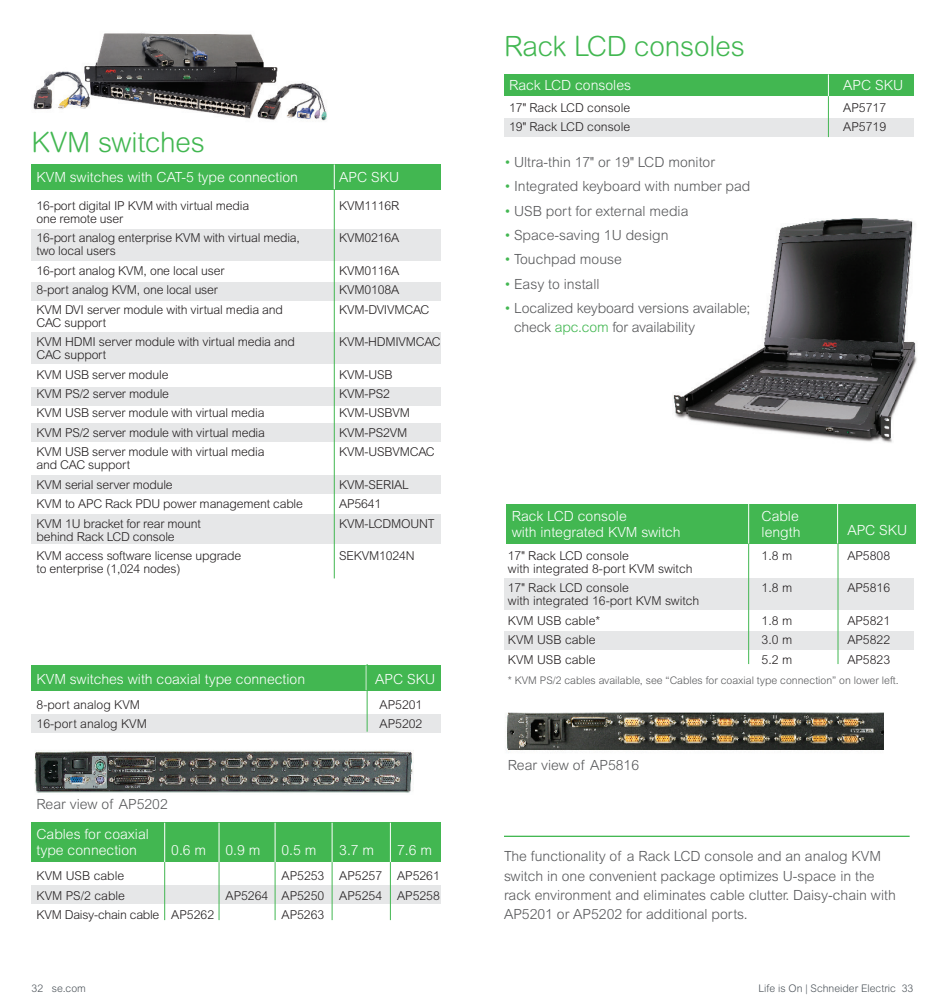
<style>
.page{position:relative;width:945px;height:1008px;background:#fff}
.page>*{position:absolute;margin:0;border:0;box-sizing:border-box;transform-origin:0 0}
.t1{font:300 28px "Arial Rounded MT Std";letter-spacing:-.005em;color:#42b751}
.t2{font:300 14px/19.2px "Arial MT Std";color:#57585a}
.t3{font:300 14px/15.8px "Arial MT Std";color:#fff}
.t4{font:300 12.25px/19.4px "Arial MT Std";letter-spacing:-.015em;color:#231f20}
.t5{font:300 10.5px "Arial MT Std";color:#57585a}
.t6{font:300 10.5px "Arial Rounded MT Pro";color:#4d545a}
.t7{font:300 10.5px "Arial MT Std";color:#4d545a}
.s1{color:#42b751}
.s2{font-family:"Arial MT Std"}
</style>
<div class="page">
<div style="left:32px;top:823px;width:409px;height:39px;background:#42b751"></div>
<div style="left:32px;top:665px;width:409px;height:25px;background:#42b751"></div>
<svg style="left:366px;top:666px;width:1px;height:24px"></svg>
<div style="left:506px;top:504px;width:409px;height:40px;background:#42b751"></div>
<hr style="left:837px;top:504px;width:1px;height:40px;background:#fff">
<div style="left:505px;top:74px;width:409px;height:22px;background:#42b751"></div>
<div style="left:32px;top:164px;width:409px;height:26px;background:#42b751"></div>
<div style="left:505px;top:118px;width:409px;height:19px;background:#e6e7e8"></div>
<div style="left:32px;top:514px;width:409px;height:30px;background:#e6e7e8"></div>
<div style="left:32px;top:475px;width:409px;height:19px;background:#e6e7e8"></div>
<div style="left:32px;top:423px;width:409px;height:19px;background:#e6e7e8"></div>
<div style="left:32px;top:387px;width:409px;height:19px;background:#e6e7e8"></div>
<div style="left:32px;top:332px;width:409px;height:32px;background:#e6e7e8"></div>
<div style="left:32px;top:282px;width:409px;height:19px;background:#e6e7e8"></div>
<div style="left:32px;top:229px;width:409px;height:31px;background:#e6e7e8"></div>
<hr style="left:334px;top:188px;width:1px;height:390px;background:#42b751">
<img style="left:673px;top:218px;width:244px;height:225px">
<hr style="left:828px;top:96px;width:1px;height:41px;background:#42b751">
<hr style="left:504px;top:836px;width:406px;height:1px;background:#42b751">
<img style="left:33px;top:33px;width:294px;height:88px">
<div style="left:32px;top:885px;width:409px;height:19px;background:#e6e7e8"></div>
<hr style="left:390px;top:862px;width:1px;height:58px;background:#42b751">
<hr style="left:332px;top:862px;width:1px;height:58px;background:#42b751">
<hr style="left:275px;top:862px;width:1px;height:58px;background:#42b751">
<hr style="left:219px;top:862px;width:1px;height:58px;background:#42b751">
<hr style="left:164px;top:862px;width:1px;height:58px;background:#42b751">
<div style="left:32px;top:714px;width:409px;height:19px;background:#e6e7e8"></div>
<hr style="left:367px;top:664px;width:1px;height:68px;background:#42b751">
<img style="left:34px;top:750px;width:379px;height:43px">
<div style="left:505px;top:631px;width:409px;height:19px;background:#e6e7e8"></div>
<div style="left:504px;top:578px;width:410px;height:32px;background:#e6e7e8"></div>
<hr style="left:748px;top:544px;width:1px;height:120px;background:#42b751">
<hr style="left:838px;top:544px;width:1px;height:120px;background:#42b751">
<img style="left:506px;top:712px;width:378px;height:39px">
<svg style="left:334px;top:164px;width:1px;height:25px"></svg>
<svg style="left:828px;top:74px;width:1px;height:22px"></svg>
<hr style="left:748px;top:504px;width:1px;height:40px;background:#fff">
<hr style="left:390px;top:823px;width:1px;height:39px;background:#fff">
<hr style="left:332px;top:823px;width:1px;height:39px;background:#fff">
<hr style="left:275px;top:823px;width:1px;height:39px;background:#fff">
<hr style="left:219px;top:823px;width:1px;height:39px;background:#fff">
<hr style="left:164px;top:823px;width:1px;height:39px;background:#fff">
<h1 class="t1" style="left:32px;top:126px;width:175px">KVM switches</h1>
<p class="t3" style="left:37px;top:169px;width:263px">KVM switches with CAT-5 type connection</p>
<p class="t3" style="left:339px;top:169px;width:61px">APC SKU</p>
<p class="t4" style="left:37px;top:196px;width:214px">16-port digital IP KVM with virtual media</p>
<p class="t4" style="left:339px;top:196px;width:61px">KVM1116R</p>
<p class="t4" style="left:37px;top:209px;width:265px">one remote user<br>16-port analog enterprise KVM with virtual media,</p>
<p class="t4" style="left:339px;top:228px;width:61px">KVM0216A</p>
<p class="t4" style="left:37px;top:241px;width:190px">two local users<br>16-port analog KVM, one local user</p>
<p class="t4" style="left:339px;top:261px;width:61px">KVM0116A</p>
<p class="t4" style="left:37px;top:280px;width:183px">8-port analog KVM, one local user</p>
<p class="t4" style="left:339px;top:280px;width:61px">KVM0108A</p>
<p class="t4" style="left:37px;top:299px;width:248px">KVM DVI server module with virtual media and</p>
<p class="t4" style="left:339px;top:299px;width:92px">KVM-DVIVMCAC</p>
<p class="t4" style="left:37px;top:313px;width:260px">CAC support<br>KVM HDMI server module with virtual media and</p>
<p class="t4" style="left:339px;top:332px;width:103px">KVM-HDMIVMCAC</p>
<p class="t4" style="left:37px;top:345px;width:133px">CAC support<br>KVM USB server module</p>
<p class="t4" style="left:339px;top:365px;width:55px">KVM-USB</p>
<p class="t4" style="left:37px;top:384px;width:134px">KVM PS/2 server module</p>
<p class="t4" style="left:339px;top:384px;width:52px">KVM-PS2</p>
<p class="t4" style="left:37px;top:403px;width:229px">KVM USB server module with virtual media</p>
<p class="t4" style="left:339px;top:403px;width:72px">KVM-USBVM</p>
<p class="t4" style="left:37px;top:423px;width:230px">KVM PS/2 server module with virtual media</p>
<p class="t4" style="left:339px;top:423px;width:69px">KVM-PS2VM</p>
<p class="t4" style="left:37px;top:442px;width:229px">KVM USB server module with virtual media</p>
<p class="t4" style="left:339px;top:442px;width:97px">KVM-USBVMCAC</p>
<p class="t4" style="left:37px;top:455px;width:138px">and CAC support<br>KVM serial server module</p>
<p class="t4" style="left:339px;top:475px;width:71px">KVM-SERIAL</p>
<p class="t4" style="left:37px;top:494px;width:268px">KVM to APC Rack PDU power management cable</p>
<p class="t4" style="left:339px;top:494px;width:43px">AP5641</p>
<p class="t4" style="left:37px;top:514px;width:166px">KVM 1U bracket for rear mount</p>
<p class="t4" style="left:339px;top:514px;width:97px">KVM-LCDMOUNT</p>
<p class="t4" style="left:37px;top:527px;width:206px">behind Rack LCD console<br>KVM access software license upgrade</p>
<p class="t4" style="left:339px;top:546px;width:77px">SEKVM1024N</p>
<p class="t4" style="left:37px;top:559px;width:146px">to enterprise (1,024 nodes)</p>
<p class="t3" style="left:37px;top:671px;width:270px">KVM switches with coaxial type connection</p>
<p class="t3" style="left:375px;top:671px;width:61px">APC SKU</p>
<p class="t4" style="left:37px;top:695px;width:105px">8-port analog KVM</p>
<p class="t4" style="left:380px;top:695px;width:44px">AP5201</p>
<p class="t4" style="left:37px;top:714px;width:112px">16-port analog KVM</p>
<p class="t4" style="left:380px;top:714px;width:44px">AP5202</p>
<p class="t2" style="left:37px;top:794px;width:133px">Rear view of AP5202</p>
<p class="t3" style="left:37px;top:826px;width:114px">Cables for coaxial type connection</p>
<p class="t3" style="left:171px;top:842px;width:37px">0.6 m</p>
<p class="t3" style="left:226px;top:842px;width:37px">0.9 m</p>
<p class="t3" style="left:282px;top:842px;width:37px">0.5 m</p>
<p class="t3" style="left:339px;top:842px;width:37px">3.7 m</p>
<p class="t3" style="left:397px;top:842px;width:37px">7.6 m</p>
<p class="t4" style="left:37px;top:866px;width:89px">KVM USB cable</p>
<p class="t4" style="left:282px;top:866px;width:160px">AP5253 AP5257 AP5261</p>
<p class="t4" style="left:37px;top:886px;width:90px">KVM PS/2 cable</p>
<p class="t4" style="left:226px;top:886px;width:216px">AP5264 AP5250 AP5254 AP5258</p>
<p class="t4" style="left:37px;top:905px;width:179px">KVM Daisy-chain cable AP5262</p>
<p class="t4" style="left:282px;top:905px;width:44px">AP5263</p>
<h1 class="t1" style="left:504px;top:30px;width:242px">Rack LCD consoles</h1>
<p class="t3" style="left:509px;top:77px;width:124px">Rack LCD consoles</p>
<p class="t3" style="left:843px;top:77px;width:61px">APC SKU</p>
<p class="t4" style="left:509px;top:98px;width:123px">17" Rack LCD console</p>
<p class="t4" style="left:843px;top:98px;width:44px">AP5717</p>
<p class="t4" style="left:509px;top:117px;width:123px">19" Rack LCD console</p>
<p class="t4" style="left:843px;top:117px;width:44px">AP5719</p>
<p class="t2" style="left:504px;top:153px;width:213px"><span class="s1">•</span> Ultra-thin 17" or 19" LCD monitor</p>
<p class="t2" style="left:504px;top:177px;width:248px"><span class="s1">•</span> Integrated keyboard with number pad</p>
<p class="t2" style="left:504px;top:201px;width:186px"><span class="s1">•</span> USB port for external media</p>
<p class="t2" style="left:504px;top:225px;width:166px"><span class="s1">•</span> Space-saving 1U design</p>
<p class="t2" style="left:504px;top:250px;width:119px"><span class="s1">•</span> Touchpad mouse</p>
<p class="t2" style="left:504px;top:274px;width:97px"><span class="s1">•</span> Easy to install</p>
<p class="t2" style="left:514px;top:298px;width:238px;text-indent:-10px"><span class="s1">•</span> Localized keyboard versions available; check <span class="s1">apc.com</span> for availability</p>
<p class="t3" style="left:512px;top:508px;width:117px">Rack LCD console</p>
<p class="t3" style="left:762px;top:508px;width:39px">Cable</p>
<p class="t3" style="left:512px;top:524px;width:170px">with integrated KVM switch</p>
<p class="t3" style="left:762px;top:524px;width:40px">length</p>
<p class="t3" style="left:847px;top:522px;width:61px">APC SKU</p>
<p class="t4" style="left:508px;top:546px;width:123px">17" Rack LCD console</p>
<p class="t4" style="left:762px;top:546px;width:32px">1.8 m</p>
<p class="t4" style="left:847px;top:546px;width:44px">AP5808</p>
<p class="t4" style="left:508px;top:559px;width:186px">with integrated 8-port KVM switch<br>17" Rack LCD console</p>
<p class="t4" style="left:762px;top:578px;width:32px">1.8 m</p>
<p class="t4" style="left:847px;top:578px;width:44px">AP5816</p>
<p class="t4" style="left:508px;top:591px;width:193px">with integrated 16-port KVM switch<br>KVM USB cable*</p>
<p class="t4" style="left:762px;top:611px;width:32px">1.8 m</p>
<p class="t4" style="left:847px;top:611px;width:44px">AP5821</p>
<p class="t4" style="left:508px;top:630px;width:89px">KVM USB cable</p>
<p class="t4" style="left:762px;top:630px;width:32px">3.0 m</p>
<p class="t4" style="left:847px;top:630px;width:44px">AP5822</p>
<p class="t4" style="left:508px;top:650px;width:89px">KVM USB cable</p>
<p class="t4" style="left:762px;top:650px;width:32px">5.2 m</p>
<p class="t4" style="left:847px;top:650px;width:44px">AP5823</p>
<p class="t5" style="left:508px;top:675px;width:392px">* KVM PS/2 cables available, see “Cables for coaxial type connection” on lower left.</p>
<p class="t2" style="left:508px;top:755px;width:133px">Rear view of AP5816</p>
<p class="t2" style="left:504px;top:847px;width:393px">The functionality of a Rack LCD console and an analog KVM switch in one convenient package optimizes U-space in the rack environment and eliminates cable clutter. Daisy-chain with AP5201 or AP5202 for additional ports.</p>
<p class="t7" style="left:32px;top:983px;width:56px">32 se.com</p>
<p class="t6" style="left:758px;top:982px;width:157px">Life is On | Schneider Electric <span class="s2">33</span></p>
</div>
